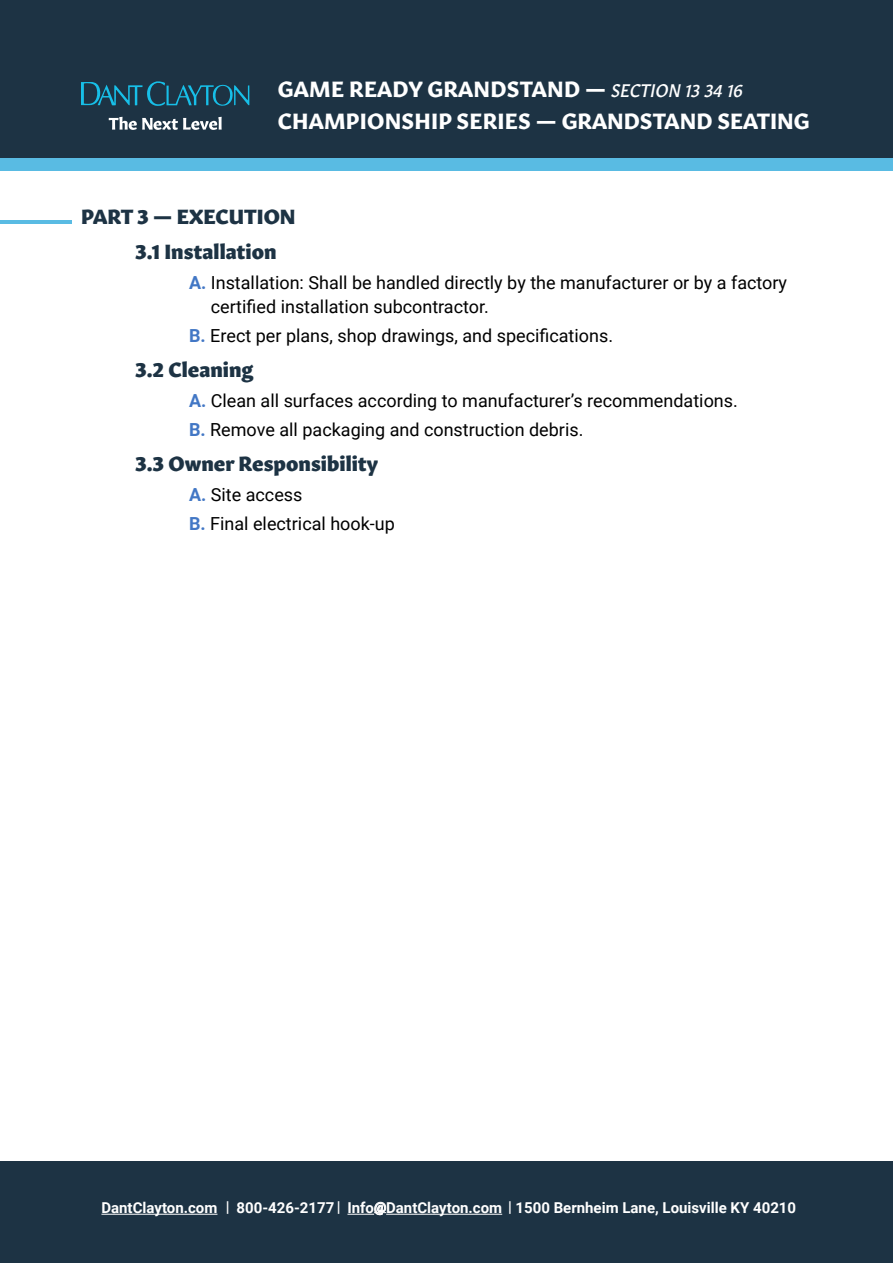
<style>
.page{position:relative;width:893px;height:1263px;background:#fff}
.page>*{position:absolute;margin:0;border:0;box-sizing:border-box;transform-origin:0 0}
.t1{font:700 21.75px/32.1px "Gitan Latn";letter-spacing:.01em;color:#fff}
.t2{font:20.25px/35.1px "Gitan Latn Eb";color:#1d3344}
.t3{font:18px/29.4px "Roboto";color:#000}
.t4{font:700 15px "Roboto";color:#fff}
.s1{font-family:"Gitan Latn Me It";font-weight:400;font-size:18px}
.s2{font-weight:700;color:#4277c5}
.s3{font-size:13.5px}
</style>
<div class="page">
<div style="left:0;top:66px;width:893px;height:105px;background:#59bbe3"></div>
<hr style="left:0;top:221px;width:72px;height:3px;background:#59bbe3">
<div style="left:0;top:0;width:893px;height:158px;background:#1d3344"></div>
<div style="left:0;top:1161px;width:893px;height:102px;background:#1d3344"></div>
<hr style="left:101px;top:1214px;width:116px;height:1px;background:#fff">
<svg style="left:347px;top:1212px;width:39px;height:3px"></svg>
<hr style="left:386px;top:1214px;width:116px;height:1px;background:#fff">
<svg style="left:81px;top:81px;width:168px;height:25px"></svg>
<svg style="left:109px;top:117px;width:113px;height:13px"></svg>
<p class="t1" style="left:278px;top:71px;width:533px">GAME READY GRANDSTAND — <span class="s1">SECTION 13 34 16<br></span>CHAMPIONSHIP SERIES — GRANDSTAND SEATING</p>
<p class="t2" style="left:135px;top:198px;width:162px;text-indent:-54px">PART 3 — EXECUTION<br>3.1 Installation</p>
<p class="t3" style="left:211px;top:270px;width:578px;line-height:24px;text-indent:-22px"><span class="s2">A.</span> Installation: Shall be handled directly by the manufacturer or by a factory certified installation subcontractor.</p>
<p class="t3" style="left:189px;top:320px;width:426px"><span class="s2">B.</span> Erect per plans, shop drawings, and specifications.</p>
<p class="t2" style="left:135px;top:351px;width:120px">3.2 Cleaning</p>
<p class="t3" style="left:189px;top:385px;width:550px"><span class="s2">A.</span> Clean all surfaces according to manufacturer’s recommendations.<br><span class="s2">B.</span> Remove all packaging and construction debris.</p>
<p class="t2" style="left:135px;top:444px;width:245px">3.3 Owner Responsibility</p>
<p class="t3" style="left:189px;top:479px;width:207px"><span class="s2">A.</span> Site access<br><span class="s2">B.</span> Final electrical hook-up</p>
<p class="t4" style="left:101px;top:1197px;width:696px">DantClayton.com | 800-426-2177 | Info<span class="s3">@</span>DantClayton.com | 1500 Bernheim Lane, Louisville KY 40210</p>
</div>
